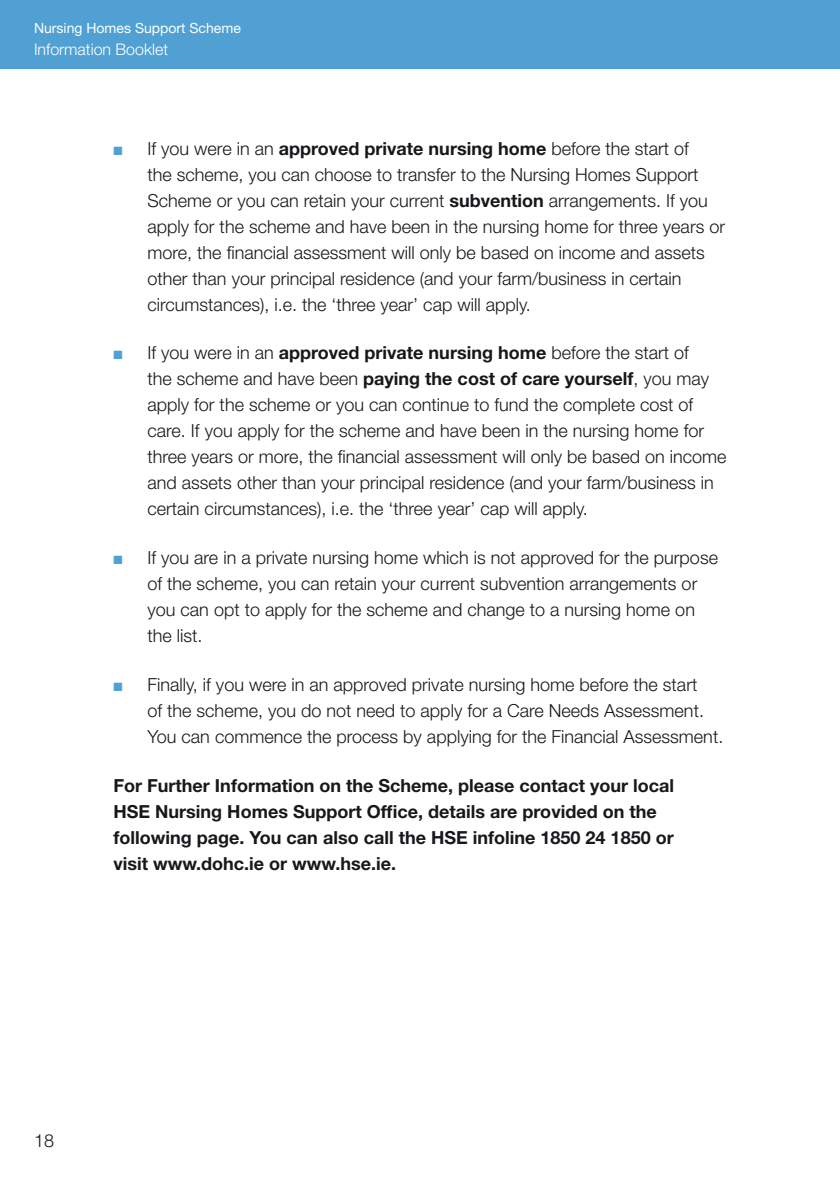
<style>
.page{position:relative;width:840px;height:1191px;background:#fff}
.page>*{position:absolute;margin:0;border:0;box-sizing:border-box;transform-origin:0 0}
.t1{font:300 18px/26px "Helvetica Neue LT Std";color:#1a171c}
.t2{font:700 18px/26px "Helvetica Neue LT Std";color:#1a171c}
.t3{font:300 16px "Helvetica Neue LT Std";color:#fff}
.t4{font:14px "Helvetica Neue LT Std";color:#fff}
.s1{color:#50a0d4}
.s2{font-weight:700}
</style>
<div class="page">
<div style="left:0;top:0;width:839px;height:68px;background:#50a0d4"></div>
<p class="t4" style="left:34px;top:19px;width:208px">Nursing Homes Support Scheme</p>
<p class="t3" style="left:34px;top:39px;width:135px">Information Booklet</p>
<p class="t1" style="left:147px;top:135px;width:578px;text-indent:-34px"><span class="s1">■</span> If you were in an <span class="s2">approved private nursing home</span> before the start of<br>the scheme, you can choose to transfer to the Nursing Homes Support Scheme or you can retain your current <span class="s2">subvention</span> arrangements. If you apply for the scheme and have been in the nursing home for three years or more, the financial assessment will only be based on income and assets other than your principal residence (and your farm/business in certain circumstances), i.e. the ‘three year’ cap will apply.</p>
<p class="t1" style="left:147px;top:339px;width:580px;text-indent:-34px"><span class="s1">■</span> If you were in an <span class="s2">approved private nursing home</span> before the start of<br>the scheme and have been <span class="s2">paying the cost of care yourself</span>, you may apply for the scheme or you can continue to fund the complete cost of care. If you apply for the scheme and have been in the nursing home for three years or more, the financial assessment will only be based on income and assets other than your principal residence (and your farm/business in certain circumstances), i.e. the ‘three year’ cap will apply.</p>
<p class="t1" style="left:147px;top:544px;width:571px;text-indent:-34px"><span class="s1">■</span> If you are in a private nursing home which is not approved for the purpose of the scheme, you can retain your current subvention arrangements or you can opt to apply for the scheme and change to a nursing home on the list.</p>
<p class="t1" style="left:147px;top:671px;width:577px;text-indent:-34px"><span class="s1">■</span> Finally, if you were in an approved private nursing home before the start<br>of the scheme, you do not need to apply for a Care Needs Assessment.<br>You can commence the process by applying for the Financial Assessment.</p>
<p class="t2" style="left:113px;top:771px;width:561px">For Further Information on the Scheme, please contact your local HSE Nursing Homes Support Office, details are provided on the following page. You can also call the HSE infoline 1850 24 1850 or visit www.dohc.ie or www.hse.ie.</p>
<p class="t1" style="left:34px;top:1127px;width:22px">18</p>
</div>
